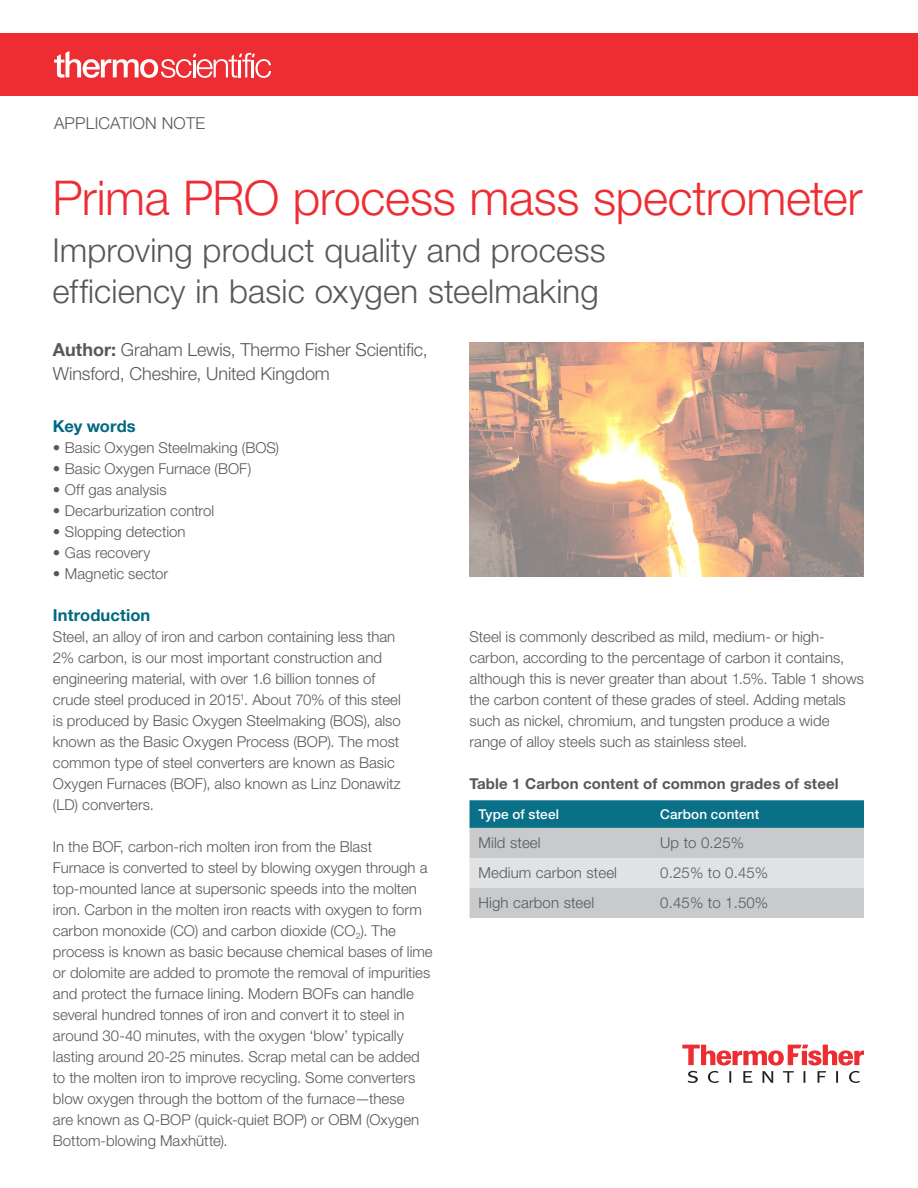
<style>
.page{position:relative;width:918px;height:1188px;background:#fff}
.page>*{position:absolute;margin:0;border:0;box-sizing:border-box;transform-origin:0 0}
.Headline{font:300 48px "Helvetica Neue LT Std";letter-spacing:-.005em;color:#ee2d33}
.Subhead_Main{font:300 33px/40.5px "Helvetica Neue LT Std";letter-spacing:.005em;color:#57585a}
.Secondary_Header{font:300 18px/24px "Helvetica Neue LT Std";letter-spacing:-.005em;color:#57585a}
.Content_Header{font:700 16.5px "Helvetica Neue LT Std";letter-spacing:.005em;color:#00687f}
.Technical_Eyebrow{font:300 16.5px "Helvetica Neue LT Std";letter-spacing:.01em;color:#57585a}
.Body_Copy{font:300 15px/21px "Helvetica Neue LT Std";color:#57585a}
.Table_Text_-_Left{font:300 15px "Helvetica Neue LT Std";letter-spacing:.01em;color:#57585a}
.Content_Header-2{font:700 15px "Helvetica Neue LT Std";letter-spacing:.01em;color:#57585a}
.Table_Text_-_Left_Me{font:500 13.5px "Helvetica Neue LT Std";letter-spacing:.01em;color:#fff}
.s1{font-weight:700}
</style>
<div class="page">
<img style="left:470px;top:342px;width:394px;height:234px">
<svg style="left:682px;top:1045px;width:182px;height:38px"></svg>
<svg style="left:470px;top:800px;width:394px;height:118px;background:#a2bbc2"></svg>
<div style="left:0;top:33px;width:918px;height:63px;background:#ee2d33"></div>
<svg style="left:54px;top:51px;width:217px;height:27px"></svg>
<p class="Technical_Eyebrow" style="left:54px;top:113px;width:153px">APPLICATION NOTE</p>
<p class="Headline" style="left:52px;top:168px;width:812px">Prima PRO process mass spectrometer</p>
<p class="Subhead_Main" style="left:52px;top:229px;width:555px">Improving product quality and process efficiency in basic oxygen steelmaking</p>
<p class="Secondary_Header" style="left:53px;top:337px;width:376px"><span class="s1">Author:</span> Graham Lewis, Thermo Fisher Scientific,<br>Winsford, Cheshire, United Kingdom</p>
<p class="Content_Header" style="left:53px;top:416px;width:84px">Key words</p>
<p class="Body_Copy" style="left:53px;top:437px;width:228px">• Basic Oxygen Steelmaking (BOS)</p>
<p class="Body_Copy" style="left:53px;top:458px;width:200px">• Basic Oxygen Furnace (BOF)</p>
<p class="Body_Copy" style="left:53px;top:479px;width:115px">• Off gas analysis</p>
<p class="Body_Copy" style="left:53px;top:500px;width:163px">• Decarburization control</p>
<p class="Body_Copy" style="left:53px;top:521px;width:134px">• Slopping detection</p>
<p class="Body_Copy" style="left:53px;top:542px;width:99px">• Gas recovery</p>
<p class="Body_Copy" style="left:53px;top:563px;width:117px">• Magnetic sector</p>
<p class="Content_Header" style="left:53px;top:605px;width:99px">Introduction</p>
<p class="Body_Copy" style="left:53px;top:626px;width:350px">Steel, an alloy of iron and carbon containing less than 2% carbon, is our most important construction and engineering material, with over 1.6 billion tonnes of crude steel produced in 2015<sup>1</sup>. About 70% of this steel is produced by Basic Oxygen Steelmaking (BOS), also known as the Basic Oxygen Process (BOP). The most common type of steel converters are known as Basic Oxygen Furnaces (BOF), also known as Linz Donawitz (LD) converters.</p>
<p class="Body_Copy" style="left:53px;top:836px;width:381px">In the BOF, carbon-rich molten iron from the Blast<br>Furnace is converted to steel by blowing oxygen through a top-mounted lance at supersonic speeds into the molten iron. Carbon in the molten iron reacts with oxygen to form carbon monoxide (CO) and carbon dioxide (CO<sub>2</sub>). The process is known as basic because chemical bases of lime or dolomite are added to promote the removal of impurities and protect the furnace lining. Modern BOFs can handle several hundred tonnes of iron and convert it to steel in around 30-40 minutes, with the oxygen ‘blow’ typically lasting around 20-25 minutes. Scrap metal can be added to the molten iron to improve recycling. Some converters blow oxygen through the bottom of the furnace—these<br>are known as Q-BOP (quick-quiet BOP) or OBM (Oxygen Bottom-blowing Maxhütte).</p>
<p class="Body_Copy" style="left:470px;top:626px;width:396px">Steel is commonly described as mild, medium- or high&shy;carbon, according to the percentage of carbon it contains, although this is never greater than about 1.5%. Table 1 shows the carbon content of these grades of steel. Adding metals such as nickel, chromium, and tungsten produce a wide range of alloy steels such as stainless steel.</p>
<p class="Content_Header-2" style="left:470px;top:774px;width:371px">Table 1 Carbon content of common grades of steel</p>
<p class="Table_Text_-_Left_Me" style="left:478px;top:806px;width:82px">Type of steel</p>
<p class="Table_Text_-_Left_Me" style="left:660px;top:806px;width:100px">Carbon content</p>
<p class="Table_Text_-_Left" style="left:478px;top:833px;width:64px">Mild steel</p>
<p class="Table_Text_-_Left" style="left:660px;top:833px;width:86px">Up to 0.25%</p>
<p class="Table_Text_-_Left" style="left:478px;top:863px;width:140px">Medium carbon steel</p>
<p class="Table_Text_-_Left" style="left:660px;top:863px;width:110px">0.25% to 0.45%</p>
<p class="Table_Text_-_Left" style="left:478px;top:893px;width:117px">High carbon steel</p>
<p class="Table_Text_-_Left" style="left:660px;top:893px;width:110px">0.45% to 1.50%</p>
</div>
